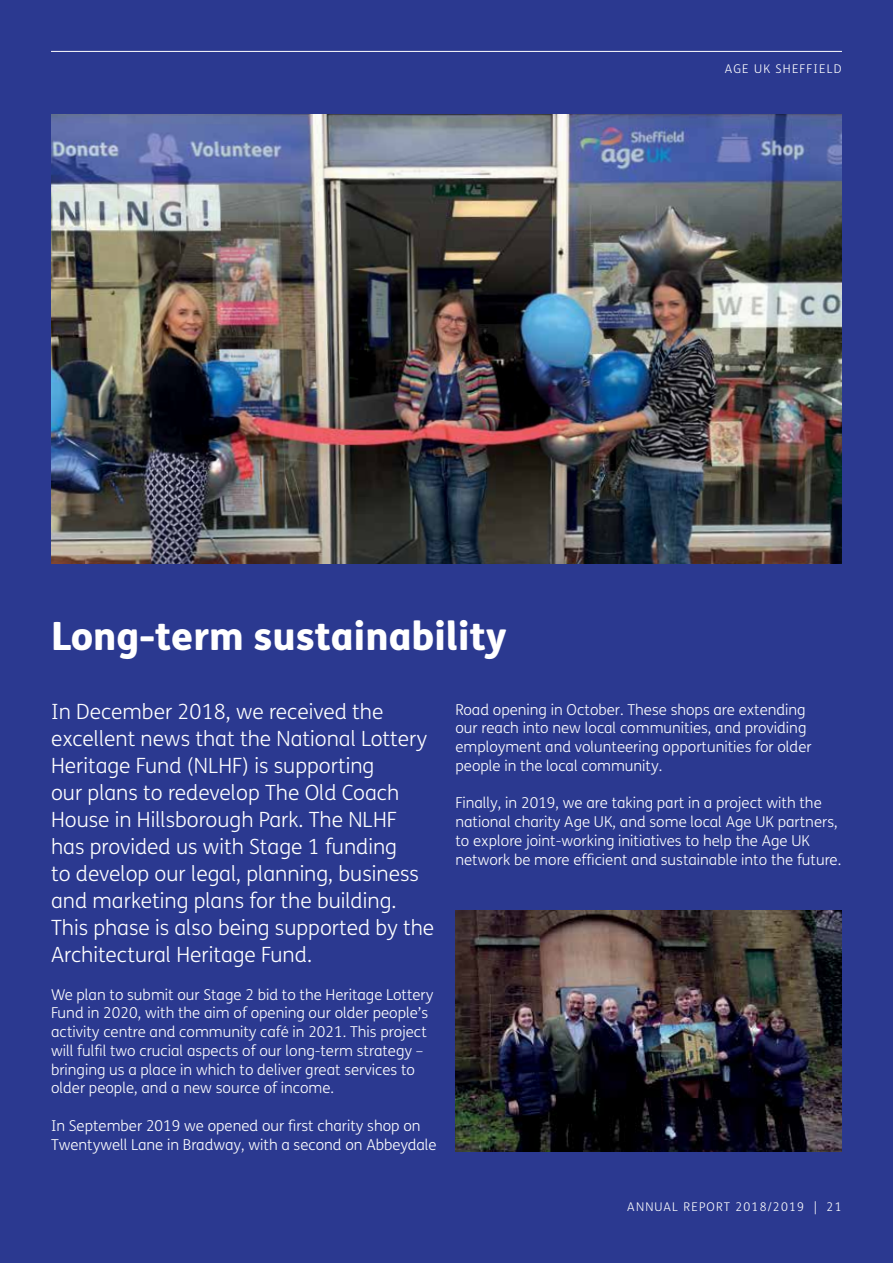
<style>
.page{position:relative;width:893px;height:1263px;background:#2b3990}
.page>*{position:absolute;margin:0;border:0;box-sizing:border-box;transform-origin:0 0}
.t1{font:800 39px "FS Me";color:#fff}
.t2{font:300 21px/27px "FS Me";color:#fff}
.t3{font:300 15px/18.8px "FS Me";color:#fff}
.t4{font:300 12px "FS Me";letter-spacing:.1em;color:#fff}
</style>
<div class="page">
<hr style="left:51px;top:51px;width:791px;height:1px;background:#fff">
<img style="left:51px;top:115px;width:791px;height:448px">
<img style="left:455px;top:910px;width:387px;height:241px">
<p class="t4" style="left:725px;top:61px;width:118px">AGE UK SHEFFIELD</p>
<h1 class="t1" style="left:51px;top:606px;width:457px">Long-term sustainability</h1>
<p class="t2" style="left:51px;top:698px;width:385px">In December 2018, we received the excellent news that the National Lottery Heritage Fund (NLHF) is supporting<br>our plans to redevelop The Old Coach House in Hillsborough Park. The NLHF has provided us with Stage 1 funding<br>to develop our legal, planning, business and marketing plans for the building.<br>This phase is also being supported by the Architectural Heritage Fund.</p>
<p class="t3" style="left:51px;top:985px;width:384px">We plan to submit our Stage 2 bid to the Heritage Lottery Fund in 2020, with the aim of opening our older people’s activity centre and community café in 2021. This project will fulfil two crucial aspects of our long-term strategy – bringing us a place in which to deliver great services to older people, and a new source of income.</p>
<p class="t3" style="left:51px;top:1116px;width:387px">In September 2019 we opened our first charity shop on<br>Twentywell Lane in Bradway, with a second on Abbeydale</p>
<p class="t3" style="left:455px;top:700px;width:358px">Road opening in October. These shops are extending our reach into new local communities, and providing employment and volunteering opportunities for older people in the local community.</p>
<p class="t3" style="left:455px;top:793px;width:387px">Finally, in 2019, we are taking part in a project with the national charity Age UK, and some local Age UK partners, to explore joint-working initiatives to help the Age UK network be more efficient and sustainable into the future.</p>
<p class="t4" style="left:627px;top:1199px;width:216px">ANNUAL REPORT 2018/2019 | 21</p>
</div>
